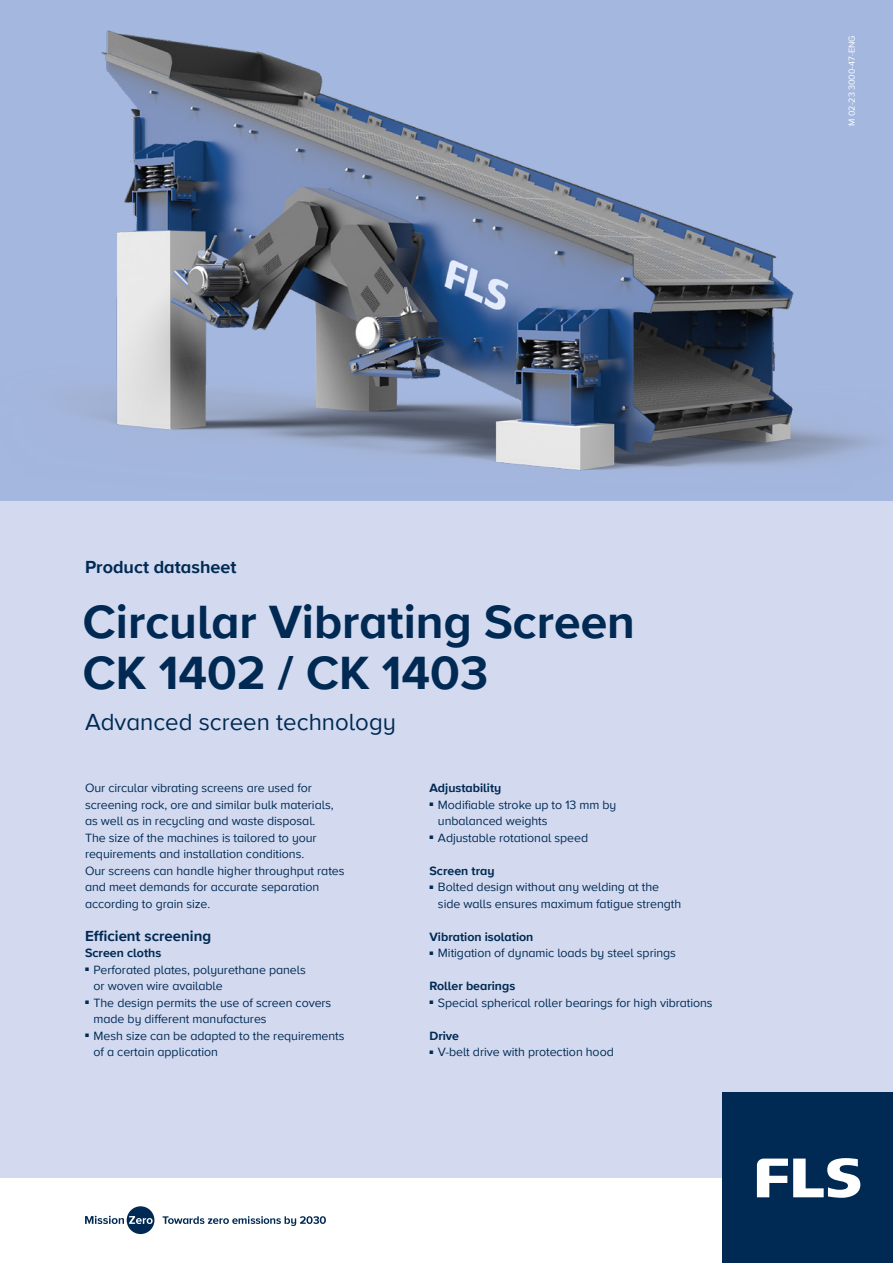
<style>
.page{position:relative;width:893px;height:1263px;background:#fff}
.page>*{position:absolute;margin:0;border:0;box-sizing:border-box;transform-origin:0 0}
.Heading_level_1{font:700 48px/51px "Proxima Nova";color:#002a53}
.Lead_paragraph{font:24px "Proxima Nova";color:#002a53}
.Descriptor{font:700 18px "Proxima Nova";color:#002a53}
.Heading_2{font:700 15px "Proxima Nova";color:#002a53}
.Body_copy{font:12.3px/16.5px "Proxima Nova";letter-spacing:-.005em;color:#002a53}
.Middle_heading{font:700 12.3px "Proxima Nova";color:#002a53}
.Brochure_number{font:9px "Proxima Nova";color:#fff}
</style>
<div class="page">
<img style="left:0;top:0;width:893px;height:501px">
<div style="left:0;top:501px;width:893px;height:677px;background:#d3daf0"></div>
<svg style="left:85px;top:1206px;width:69px;height:28px"></svg>
<svg style="left:163px;top:1216px;width:163px;height:10px"></svg>
<div style="left:723px;top:1093px;width:170px;height:170px;background:#002a53"></div>
<svg style="left:757px;top:1158px;width:103px;height:40px"></svg>
<p class="Brochure_number" style="left:845px;top:126px;width:92px;rotate:-90deg">M 02-23 3000-47-ENG</p>
<p class="Descriptor" style="left:85px;top:554px;width:153px">Product datasheet</p>
<p class="Heading_level_1" style="left:83px;top:596px;width:554px">Circular Vibrating Screen<br>CK 1402 / CK 1403</p>
<p class="Lead_paragraph" style="left:85px;top:704px;width:312px">Advanced screen technology</p>
<p class="Body_copy" style="left:85px;top:779px;width:261px">Our circular vibrating screens are used for screening rock, ore and similar bulk materials, as well as in recycling and waste disposal.<br>The size of the machines is tailored to your requirements and installation conditions.<br>Our screens can handle higher throughput rates and meet demands for accurate separation according to grain size.</p>
<p class="Heading_2" style="left:85px;top:924px;width:128px">Efficient screening</p>
<p class="Middle_heading" style="left:85px;top:944px;width:78px">Screen cloths</p>
<p class="Body_copy" style="left:94px;top:961px;width:214px;text-indent:-9px"><sup>■</sup> Perforated plates, polyurethane panels or woven wire available</p>
<p class="Body_copy" style="left:94px;top:994px;width:239px;text-indent:-9px"><sup>■</sup> The design permits the use of screen covers made by different manufactures</p>
<p class="Body_copy" style="left:94px;top:1027px;width:253px;text-indent:-9px"><sup>■</sup> Mesh size can be adapted to the requirements of a certain application</p>
<p class="Middle_heading" style="left:429px;top:779px;width:73px">Adjustability</p>
<p class="Body_copy" style="left:438px;top:796px;width:180px;text-indent:-9px"><sup>■</sup> Modifiable stroke up to 13 mm by unbalanced weights</p>
<p class="Body_copy" style="left:429px;top:829px;width:160px"><sup>■</sup> Adjustable rotational speed</p>
<p class="Middle_heading" style="left:429px;top:861px;width:67px">Screen tray</p>
<p class="Body_copy" style="left:438px;top:878px;width:245px;text-indent:-9px"><sup>■</sup> Bolted design without any welding at the side walls ensures maximum fatigue strength</p>
<p class="Middle_heading" style="left:429px;top:927px;width:105px">Vibration isolation</p>
<p class="Body_copy" style="left:429px;top:944px;width:248px"><sup>■</sup> Mitigation of dynamic loads by steel springs</p>
<p class="Middle_heading" style="left:429px;top:977px;width:87px">Roller bearings</p>
<p class="Body_copy" style="left:429px;top:994px;width:285px"><sup>■</sup> Special spherical roller bearings for high vibrations</p>
<p class="Middle_heading" style="left:429px;top:1026px;width:31px">Drive</p>
<p class="Body_copy" style="left:429px;top:1043px;width:186px"><sup>■</sup> V-belt drive with protection hood</p>
</div>
